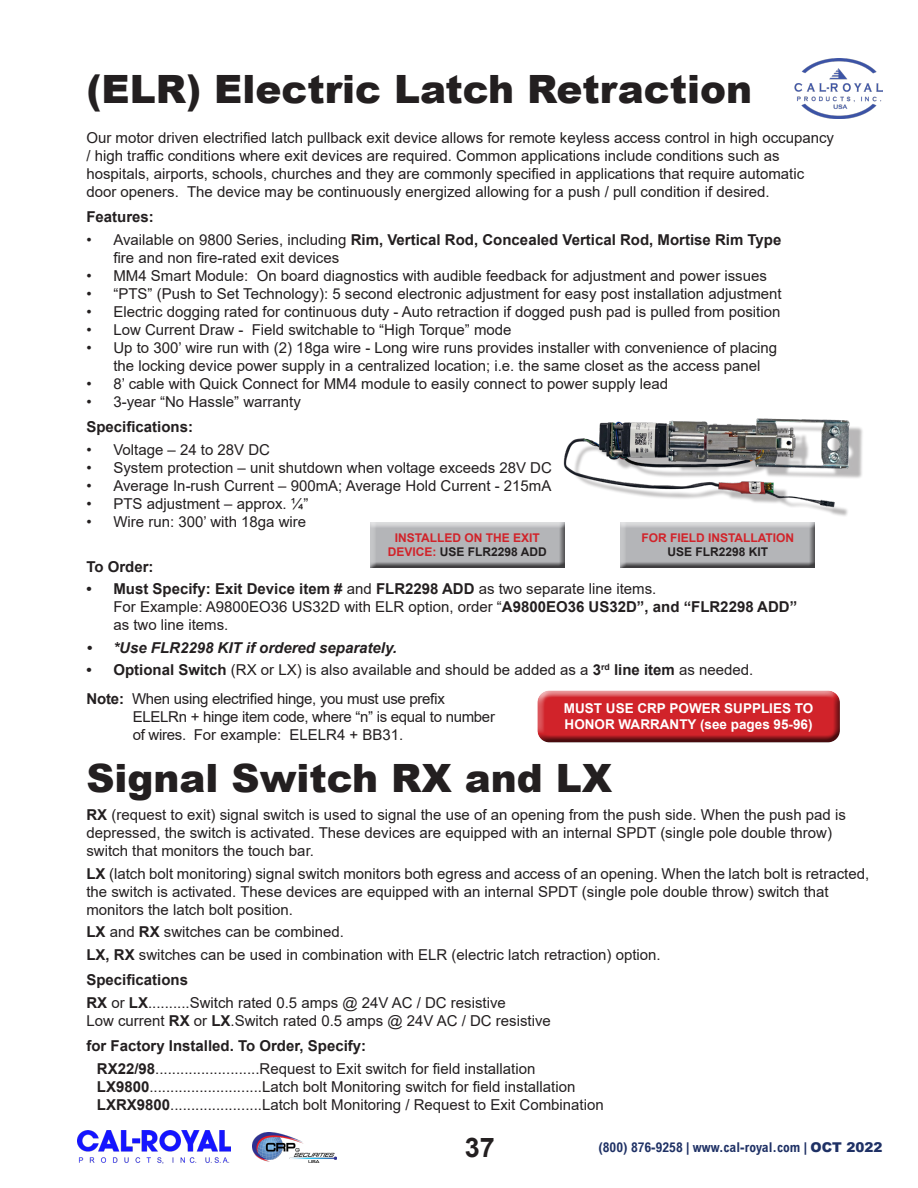
<style>
.page{position:relative;width:918px;height:1188px;background:#fff}
.page>*{position:absolute;margin:0;border:0;box-sizing:border-box;transform-origin:0 0}
.t1{font:900 39px "Arial";color:#231f20}
.t2{font:700 27px "Arial";color:#231f20}
.t3{font:15px/18px "Arial";color:#231f20}
.t4{font:15px/18px "Arial";letter-spacing:-.02em;color:#231f20}
.t5{font:700 15px "Arial";color:#231f20}
.t6{font:italic 700 15px "Arial";color:#231f20}
.t7{font:700 13.5px "Arial";color:#fff}
.t8{font:700 condensed 13.5px "Arial";color:#1f3165}
.t9{font:700 12px/14.4px "Arial";color:#d1232a;text-align:center}
.t10{font:700 12px "Arial";color:#231f20}
.s1{font-weight:700}
.s2{color:#231f20}
.s3{font-weight:900;font-stretch:normal}
</style>
<div class="page">
<img style="left:794px;top:59px;width:89px;height:60px">
<img style="left:77px;top:1130px;width:153px;height:34px">
<img style="left:252px;top:1133px;width:84px;height:29px">
<div style="left:616px;top:522px;width:200px;height:46px;background:#231f20;opacity:.75"></div>
<div style="left:573px;top:425px;width:291px;height:93px;background:#231f20;opacity:.32"></div>
<img style="left:563px;top:418px;width:295px;height:94px">
<div style="left:366px;top:522px;width:199px;height:46px;background:#231f20;opacity:.75"></div>
<div style="left:536px;top:688px;width:306px;height:47px;background:#fff;opacity:.75"></div>
<div style="left:536px;top:693px;width:306px;height:51px;background:#231f20;opacity:.75"></div>
<p class="t1" style="left:86px;top:61px;width:667px">(ELR) Electric Latch Retraction</p>
<p class="t3" style="left:86px;top:129px;width:749px">Our motor driven electrified latch pullback exit device allows for remote keyless access control in high occupancy</p>
<p class="t3" style="left:86px;top:147px;width:695px">/ high traffic conditions where exit devices are required. Common applications include conditions such as</p>
<p class="t3" style="left:86px;top:165px;width:719px">hospitals, airports, schools, churches and they are commonly specified in applications that require automatic</p>
<p class="t3" style="left:86px;top:183px;width:685px">door openers. The device may be continuously energized allowing for a push / pull condition if desired.</p>
<p class="t5" style="left:86px;top:207px;width:69px">Features:</p>
<p class="t3" style="left:113px;top:231px;width:670px;text-indent:-27px">• Available on 9800 Series, including <span class="s1">Rim, Vertical Rod, Concealed Vertical Rod, Mortise Rim Type </span>fire and non fire-rated exit devices</p>
<p class="t3" style="left:86px;top:267px;width:682px">• MM4 Smart Module: On board diagnostics with audible feedback for adjustment and power issues</p>
<p class="t3" style="left:86px;top:285px;width:697px">• “PTS” (Push to Set Technology): 5 second electronic adjustment for easy post installation adjustment</p>
<p class="t3" style="left:86px;top:303px;width:696px">• Electric dogging rated for continuous duty - Auto retraction if dogged push pad is pulled from position</p>
<p class="t3" style="left:86px;top:321px;width:427px">• Low Current Draw - Field switchable to “High Torque” mode</p>
<p class="t3" style="left:113px;top:339px;width:665px;text-indent:-27px">• Up to 300’ wire run with (2) 18ga wire - Long wire runs provides installer with convenience of placing the locking device power supply in a centralized location; i.e. the same closet as the access panel</p>
<p class="t3" style="left:86px;top:375px;width:583px">• 8’ cable with Quick Connect for MM4 module to easily connect to power supply lead</p>
<p class="t3" style="left:86px;top:393px;width:216px">• 3-year “No Hassle” warranty</p>
<p class="t5" style="left:86px;top:417px;width:108px">Specifications:</p>
<p class="t3" style="left:86px;top:441px;width:185px">• Voltage – 24 to 28V DC</p>
<p class="t3" style="left:86px;top:459px;width:467px">• System protection – unit shutdown when voltage exceeds 28V DC</p>
<p class="t3" style="left:86px;top:477px;width:466px">• Average In-rush Current – 900mA; Average Hold Current - 215mA</p>
<p class="t3" style="left:86px;top:495px;width:224px">• PTS adjustment – approx. ¼”</p>
<p class="t3" style="left:86px;top:513px;width:221px">• Wire run: 300’ with 18ga wire</p>
<p class="t5" style="left:86px;top:556px;width:69px">To Order:</p>
<p class="t3" style="left:113px;top:580px;width:685px;text-indent:-27px"><span class="s1">• Must Specify: Exit Device item #</span> and <span class="s1">FLR2298 ADD</span> as two separate line items.<br>For Example: A9800EO36 US32D with ELR option, order “<span class="s1">A9800EO36 US32D”, and “FLR2298 ADD” </span>as two line items.</p>
<p class="t6" style="left:86px;top:638px;width:312px">• *Use FLR2298 KIT if ordered separately.</p>
<p class="t3" style="left:86px;top:661px;width:668px"><span class="s1">• Optional Switch</span> (RX or LX) is also available and should be added as a <span class="s1">3</span><sup>rd</sup> <span class="s1">line item</span> as needed.</p>
<p class="t9" style="left:388px;top:531px;width:160px">INSTALLED ON THE EXIT<br>DEVICE: <span class="s2">USE FLR2298 ADD</span></p>
<p class="t9" style="left:641px;top:531px;width:154px">FOR FIELD INSTALLATION</p>
<p class="t10" style="left:667px;top:544px;width:102px">USE FLR2298 KIT</p>
<p class="t4" style="left:133px;top:690px;width:364px;text-indent:-46px"><span class="s1">Note:</span> When using electrified hinge, you must use prefix<br>ELELRn + hinge item code, where “n” is equal to number of wires. For example: ELELR4 + BB31.</p>
<p class="t7" style="left:564px;top:699px;width:251px">MUST USE CRP POWER SUPPLIES TO</p>
<p class="t7" style="left:565px;top:715px;width:250px">HONOR WARRANTY (see pages 95-96)</p>
<p class="t1" style="left:86px;top:750px;width:527px">Signal Switch RX and LX</p>
<p class="t3" style="left:86px;top:806px;width:761px"><span class="s1">RX</span> (request to exit) signal switch is used to signal the use of an opening from the push side. When the push pad is</p>
<p class="t3" style="left:86px;top:824px;width:747px">depressed, the switch is activated. These devices are equipped with an internal SPDT (single pole double throw)</p>
<p class="t3" style="left:86px;top:842px;width:229px">switch that monitors the touch bar.</p>
<p class="t3" style="left:86px;top:864px;width:784px"><span class="s1">LX</span> (latch bolt monitoring) signal switch monitors both egress and access of an opening. When the latch bolt is retracted, the switch is activated. These devices are equipped with an internal SPDT (single pole double throw) switch that</p>
<p class="t3" style="left:86px;top:900px;width:208px">monitors the latch bolt position.</p>
<p class="t3" style="left:86px;top:923px;width:259px"><span class="s1">LX</span> and <span class="s1">RX</span> switches can be combined.</p>
<p class="t3" style="left:86px;top:945px;width:576px"><span class="s1">LX, RX</span> switches can be used in combination with ELR (electric latch retraction) option.</p>
<p class="t5" style="left:86px;top:969px;width:103px">Specifications</p>
<p class="t3" style="left:86px;top:993px;width:421px"><span class="s1">RX</span> or <span class="s1">LX</span>..........Switch rated 0.5 amps @ 24V AC / DC resistive</p>
<p class="t3" style="left:86px;top:1011px;width:466px">Low current <span class="s1">RX</span> or <span class="s1">LX</span>.Switch rated 0.5 amps @ 24V AC / DC resistive</p>
<p class="t5" style="left:86px;top:1035px;width:281px">for Factory Installed. To Order, Specify:</p>
<p class="t3" style="left:97px;top:1059px;width:440px"><span class="s1">RX22/98</span>.........................Request to Exit switch for field installation</p>
<p class="t3" style="left:97px;top:1077px;width:480px"><span class="s1">LX9800</span>...........................Latch bolt Monitoring switch for field installation</p>
<p class="t3" style="left:97px;top:1095px;width:508px"><span class="s1">LXRX9800</span>......................Latch bolt Monitoring / Request to Exit Combination</p>
<h2 class="t2" style="left:465px;top:1129px;width:32px">37</h2>
<p class="t8" style="left:598px;top:1140px;width:286px">(800) 876-9258 | www.cal-royal.com | <span class="s3">OCT 2022</span></p>
</div>
